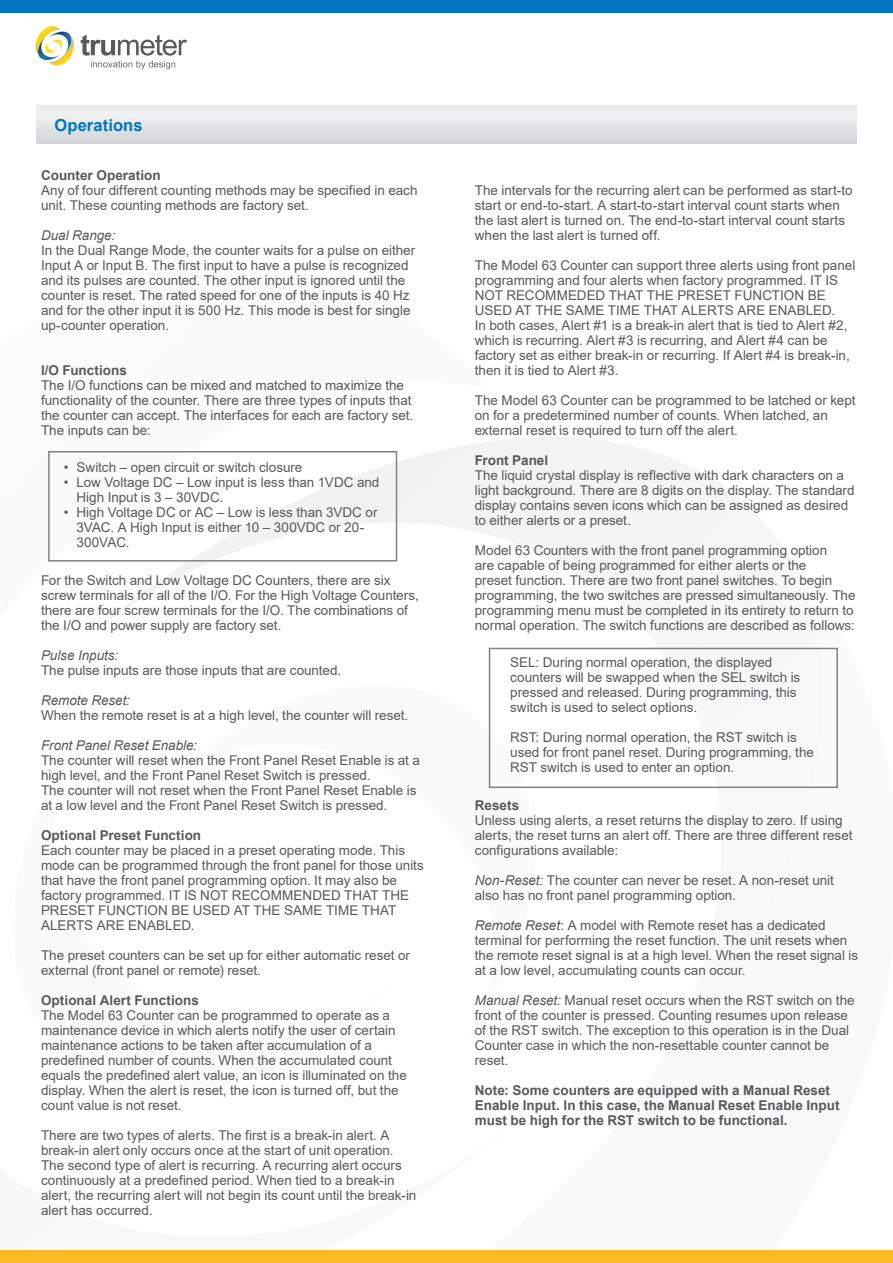
<style>
.page{position:relative;width:893px;height:1263px;background:#fff}
.page>*{position:absolute;margin:0;border:0;box-sizing:border-box;transform-origin:0 0}
.t1{font:700 16.5px "Arial";letter-spacing:.005em;color:#0076c0}
.t2{font:13.5px/15px "Arial";letter-spacing:-.005em;color:#58595b}
.t3{font:700 13.5px/15px "Arial";letter-spacing:.005em;color:#58595b}
.t4{font:italic 13.5px "Arial";letter-spacing:-.005em;color:#58595b}
.s1{font-style:italic}
</style>
<div class="page">
<svg style="left:487px;top:438px;width:216px;height:81px"></svg>
<svg style="left:487px;top:519px;width:351px;height:270px"></svg>
<svg style="left:487px;top:565px;width:47px;height:84px"></svg>
<svg style="left:0;top:442px;width:487px;height:185px"></svg>
<svg style="left:487px;top:649px;width:76px;height:140px"></svg>
<div style="left:0;top:0;width:893px;height:12px;background:#0076c0"></div>
<div style="left:0;top:1250px;width:893px;height:13px;background:#fdb924"></div>
<svg style="left:35px;top:26px;width:152px;height:43px"></svg>
<div style="left:36px;top:105px;width:821px;height:39px;background:linear-gradient(to bottom,#f4f4f4,#d4d6d8)"></div>
<div style="left:48px;top:451px;width:349px;height:110px;border:2px solid #808285"></div>
<div style="left:489px;top:648px;width:349px;height:140px;border:2px solid #808285"></div>
<p class="t1" style="left:54px;top:113px;width:90px">Operations</p>
<p class="t3" style="left:41px;top:168px;width:121px">Counter Operation</p>
<p class="t2" style="left:41px;top:183px;width:378px">Any of four different counting methods may be specified in each unit. These counting methods are factory set.</p>
<p class="t4" style="left:41px;top:226px;width:76px">Dual Range:</p>
<p class="t2" style="left:41px;top:243px;width:376px">In the Dual Range Mode, the counter waits for a pulse on either Input A or Input B. The first input to have a pulse is recognized and its pulses are counted. The other input is ignored until the counter is reset. The rated speed for one of the inputs is 40 Hz and for the other input it is 500 Hz. This mode is best for single up-counter operation.</p>
<p class="t3" style="left:41px;top:363px;width:87px">I/O Functions</p>
<p class="t2" style="left:41px;top:378px;width:374px">The I/O functions can be mixed and matched to maximize the functionality of the counter. There are three types of inputs that the counter can accept. The interfaces for each are factory set.<br>The inputs can be:</p>
<p class="t2" style="left:64px;top:460px;width:240px">• Switch – open circuit or switch closure</p>
<p class="t2" style="left:77px;top:475px;width:304px;text-indent:-13px">• Low Voltage DC – Low input is less than 1VDC and<br>High Input is 3 – 30VDC.</p>
<p class="t2" style="left:77px;top:505px;width:302px;text-indent:-13px">• High Voltage DC or AC – Low is less than 3VDC or<br>3VAC. A High Input is either 10 – 300VDC or 20-<br>300VAC.</p>
<p class="t2" style="left:41px;top:573px;width:379px">For the Switch and Low Voltage DC Counters, there are six screw terminals for all of the I/O. For the High Voltage Counters, there are four screw terminals for the I/O. The combinations of the I/O and power supply are factory set.</p>
<p class="t4" style="left:41px;top:646px;width:79px">Pulse Inputs:</p>
<p class="t2" style="left:41px;top:663px;width:302px">The pulse inputs are those inputs that are counted.</p>
<p class="t4" style="left:41px;top:691px;width:91px">Remote Reset:</p>
<p class="t2" style="left:41px;top:708px;width:369px">When the remote reset is at a high level, the counter will reset.</p>
<p class="t4" style="left:41px;top:736px;width:157px">Front Panel Reset Enable:</p>
<p class="t2" style="left:41px;top:753px;width:380px">The counter will reset when the Front Panel Reset Enable is at a high level, and the Front Panel Reset Switch is pressed.<br>The counter will not reset when the Front Panel Reset Enable is at a low level and the Front Panel Reset Switch is pressed.</p>
<p class="t3" style="left:41px;top:828px;width:162px">Optional Preset Function</p>
<p class="t2" style="left:41px;top:843px;width:384px">Each counter may be placed in a preset operating mode. This mode can be programmed through the front panel for those units that have the front panel programming option. It may also be factory programmed. IT IS NOT RECOMMENDED THAT THE PRESET FUNCTION BE USED AT THE SAME TIME THAT ALERTS ARE ENABLED.</p>
<p class="t2" style="left:41px;top:948px;width:371px">The preset counters can be set up for either automatic reset or external (front panel or remote) reset.</p>
<p class="t3" style="left:41px;top:993px;width:160px">Optional Alert Functions</p>
<p class="t2" style="left:41px;top:1008px;width:367px">The Model 63 Counter can be programmed to operate as a maintenance device in which alerts notify the user of certain maintenance actions to be taken after accumulation of a predefined number of counts. When the accumulated count equals the predefined alert value, an icon is illuminated on the display. When the alert is reset, the icon is turned off, but the count value is not reset.</p>
<p class="t2" style="left:41px;top:1127px;width:377px">There are two types of alerts. The first is a break-in alert. A break-in alert only occurs once at the start of unit operation.<br>The second type of alert is recurring. A recurring alert occurs continuously at a predefined period. When tied to a break-in alert, the recurring alert will not begin its count until the break-in alert has occurred.</p>
<p class="t2" style="left:475px;top:182px;width:379px">The intervals for the recurring alert can be performed as start-to start or end-to-start. A start-to-start interval count starts when the last alert is turned on. The end-to-start interval count starts when the last alert is turned off.</p>
<p class="t2" style="left:475px;top:257px;width:382px">The Model 63 Counter can support three alerts using front panel programming and four alerts when factory programmed. IT IS NOT RECOMMEDED THAT THE PRESET FUNCTION BE USED AT THE SAME TIME THAT ALERTS ARE ENABLED.<br>In both cases, Alert #1 is a break-in alert that is tied to Alert #2, which is recurring. Alert #3 is recurring, and Alert #4 can be factory set as either break-in or recurring. If Alert #4 is break-in, then it is tied to Alert #3.</p>
<p class="t2" style="left:475px;top:392px;width:382px">The Model 63 Counter can be programmed to be latched or kept on for a predetermined number of counts. When latched, an external reset is required to turn off the alert.</p>
<p class="t3" style="left:475px;top:453px;width:75px">Front Panel</p>
<p class="t2" style="left:475px;top:467px;width:381px">The liquid crystal display is reflective with dark characters on a light background. There are 8 digits on the display. The standard display contains seven icons which can be assigned as desired to either alerts or a preset.</p>
<p class="t2" style="left:475px;top:542px;width:382px">Model 63 Counters with the front panel programming option<br>are capable of being programmed for either alerts or the<br>preset function. There are two front panel switches. To begin programming, the two switches are pressed simultaneously. The programming menu must be completed in its entirety to return to normal operation. The switch functions are described as follows:</p>
<p class="t2" style="left:510px;top:655px;width:292px">SEL: During normal operation, the displayed counters will be swapped when the SEL switch is pressed and released. During programming, this switch is used to select options.</p>
<p class="t2" style="left:510px;top:730px;width:305px">RST: During normal operation, the RST switch is used for front panel reset. During programming, the<br>RST switch is used to enter an option.</p>
<p class="t3" style="left:475px;top:798px;width:46px">Resets</p>
<p class="t2" style="left:475px;top:812px;width:379px">Unless using alerts, a reset returns the display to zero. If using alerts, the reset turns an alert off. There are three different reset configurations available:</p>
<p class="t2" style="left:475px;top:872px;width:361px"><span class="s1">Non-Reset:</span> The counter can never be reset. A non-reset unit also has no front panel programming option.</p>
<p class="t2" style="left:475px;top:917px;width:385px"><span class="s1">Remote Reset</span>: A model with Remote reset has a dedicated terminal for performing the reset function. The unit resets when the remote reset signal is at a high level. When the reset signal is at a low level, accumulating counts can occur.</p>
<p class="t2" style="left:475px;top:992px;width:381px"><span class="s1">Manual Reset:</span> Manual reset occurs when the RST switch on the front of the counter is pressed. Counting resumes upon release of the RST switch. The exception to this operation is in the Dual Counter case in which the non-resettable counter cannot be reset.</p>
<p class="t3" style="left:475px;top:1083px;width:366px">Note: Some counters are equipped with a Manual Reset<br>Enable Input. In this case, the Manual Reset Enable Input must be high for the RST switch to be functional.</p>
</div>
